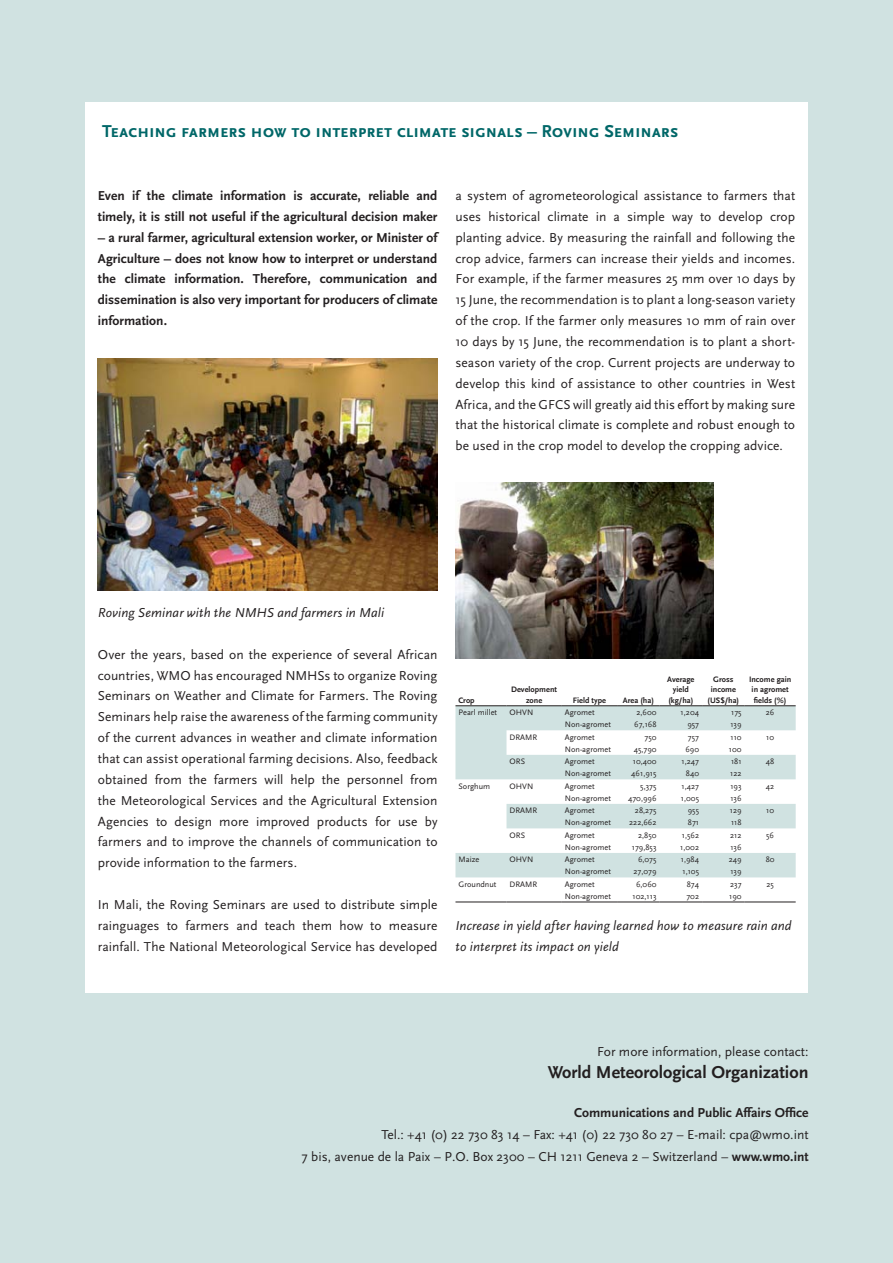
<style>
.page{position:relative;width:893px;height:1263px;background:#d0e2e1}
.page>*{position:absolute;margin:0;border:0;box-sizing:border-box;transform-origin:0 0}
.B_box_title___part_1{font:700 18px "Scala Sans Caps";letter-spacing:-.02em;color:#006768}
.t1{font:700 18px "Scala Sans";color:#231f20}
.c_Body_text{font:13.5px/20.9px "Scala Sans";color:#231f20;text-align:justify}
.c_Body_text-2{font:700 13.5px/20.9px "Scala Sans";color:#231f20}
.c_Caption__left{font:italic 13.5px/20.9px "Scala Sans LF";letter-spacing:.01em;color:#231f20}
.t2{font:8.25px "Scala Sans";color:#231f20}
.t3{font:700 8.25px/10.5px "Scala Sans";color:#231f20;text-align:center}
.s1{font-weight:700}
</style>
<div class="page">
<div style="left:85px;top:102px;width:723px;height:890px;background:#fff"></div>
<img style="left:98px;top:358px;width:339px;height:232px">
<img style="left:455px;top:482px;width:259px;height:177px">
<svg style="left:455px;top:706px;width:341px;height:171px;fill:#d0e2e1"></svg>
<hr style="left:455px;top:705px;width:51px;height:1px;background:#231f20">
<hr style="left:506px;top:705px;width:56px;height:1px;background:#231f20">
<hr style="left:562px;top:705px;width:55px;height:1px;background:#231f20">
<hr style="left:617px;top:705px;width:43px;height:1px;background:#231f20">
<hr style="left:660px;top:705px;width:42px;height:1px;background:#231f20">
<hr style="left:702px;top:705px;width:43px;height:1px;background:#231f20">
<hr style="left:745px;top:705px;width:51px;height:1px;background:#231f20">
<hr style="left:455px;top:901px;width:51px;height:1px;background:#231f20">
<hr style="left:506px;top:901px;width:56px;height:1px;background:#231f20">
<hr style="left:562px;top:901px;width:55px;height:1px;background:#231f20">
<hr style="left:617px;top:901px;width:43px;height:1px;background:#231f20">
<hr style="left:660px;top:901px;width:42px;height:1px;background:#231f20">
<hr style="left:702px;top:901px;width:43px;height:1px;background:#231f20">
<hr style="left:745px;top:901px;width:51px;height:1px;background:#231f20">
<p class="B_box_title___part_1" style="left:102px;top:122px;width:578px">Teaching farmers how to interpret climate signals – Roving Seminars</p>
<p class="c_Body_text-2" style="left:98px;top:185px;width:341px">Even if the climate information is accurate, reliable and timely, it is still not useful if the agricultural decision maker</p>
<p class="c_Body_text-2" style="left:98px;top:227px;width:341px;text-align:justify">– a rural farmer, agricultural extension worker, or Minister of Agriculture – does not know how to interpret or understand the climate information. Therefore, communication and dissemination is also very important for producers of climate information.</p>
<p class="c_Body_text" style="left:455px;top:185px;width:341px">a system of agrometeorological assistance to farmers that uses historical climate in a simple way to develop crop planting advice. By measuring the rainfall and following the crop advice, farmers can increase their yields and incomes.<br>For example, if the farmer measures 25 mm over 10 days by 15 June, the recommendation is to plant a long-season variety of the crop. If the farmer only measures 10 mm of rain over 10 days by 15 June, the recommendation is to plant a short&shy;season variety of the crop. Current projects are underway to develop this kind of assistance to other countries in West Africa, and the GFCS will greatly aid this effort by making sure that the historical climate is complete and robust enough to be used in the crop model to develop the cropping advice.</p>
<p class="c_Caption__left" style="left:98px;top:602px;width:288px">Roving Seminar with the NMHS and farmers in Mali</p>
<p class="c_Body_text" style="left:98px;top:644px;width:341px">Over the years, based on the experience of several African countries, WMO has encouraged NMHSs to organize Roving Seminars on Weather and Climate for Farmers. The Roving Seminars help raise the awareness of the farming community of the current advances in weather and climate information that can assist operational farming decisions. Also, feedback obtained from the farmers will help the personnel from the Meteorological Services and the Agricultural Extension Agencies to design more improved products for use by farmers and to improve the channels of communication to provide information to the farmers.</p>
<p class="c_Body_text" style="left:98px;top:894px;width:341px">In Mali, the Roving Seminars are used to distribute simple rainguages to farmers and teach them how to measure rainfall. The National Meteorological Service has developed</p>
<p class="t3" style="left:459px;top:695px;width:18px">Crop</p>
<p class="t3" style="left:511px;top:684px;width:47px">Development zone</p>
<p class="t3" style="left:573px;top:695px;width:35px">Field type</p>
<p class="t3" style="left:623px;top:695px;width:33px">Area (ha)</p>
<p class="t3" style="left:667px;top:674px;width:29px">Average yield</p>
<p class="t3" style="left:668px;top:695px;width:26px">(kg/ha)</p>
<p class="t3" style="left:708px;top:674px;width:33px">Gross income (US$/ha)</p>
<p class="t3" style="left:749px;top:674px;width:44px">Income gain in agromet fields (%)</p>
<p class="t2" style="left:459px;top:708px;width:40px">Pearl millet</p>
<p class="t2" style="left:510px;top:708px;width:25px">OHVN</p>
<p class="t2" style="left:565px;top:708px;width:31px">Agromet</p>
<p class="t2" style="left:636px;top:708px;width:22px">2,600</p>
<p class="t2" style="left:681px;top:708px;width:20px">1,204</p>
<p class="t2" style="left:731px;top:708px;width:12px">175</p>
<p class="t2" style="left:766px;top:708px;width:10px">26</p>
<p class="t2" style="left:565px;top:720px;width:48px">Non-agromet</p>
<p class="t2" style="left:634px;top:720px;width:24px">67,168</p>
<p class="t2" style="left:687px;top:720px;width:13px">957</p>
<p class="t2" style="left:730px;top:720px;width:13px">139</p>
<p class="t2" style="left:510px;top:732px;width:29px">DRAMR</p>
<p class="t2" style="left:565px;top:732px;width:31px">Agromet</p>
<p class="t2" style="left:645px;top:732px;width:13px">750</p>
<p class="t2" style="left:688px;top:732px;width:13px">757</p>
<p class="t2" style="left:730px;top:732px;width:13px">110</p>
<p class="t2" style="left:766px;top:732px;width:9px">10</p>
<p class="t2" style="left:565px;top:745px;width:48px">Non-agromet</p>
<p class="t2" style="left:634px;top:745px;width:24px">45,790</p>
<p class="t2" style="left:685px;top:745px;width:15px">690</p>
<p class="t2" style="left:729px;top:745px;width:14px">100</p>
<p class="t2" style="left:510px;top:757px;width:17px">ORS</p>
<p class="t2" style="left:565px;top:757px;width:31px">Agromet</p>
<p class="t2" style="left:633px;top:757px;width:25px">10,400</p>
<p class="t2" style="left:681px;top:757px;width:19px">1,247</p>
<p class="t2" style="left:731px;top:757px;width:12px">181</p>
<p class="t2" style="left:766px;top:757px;width:10px">48</p>
<p class="t2" style="left:565px;top:769px;width:48px">Non-agromet</p>
<p class="t2" style="left:631px;top:769px;width:27px">461,915</p>
<p class="t2" style="left:686px;top:769px;width:15px">840</p>
<p class="t2" style="left:730px;top:769px;width:13px">122</p>
<p class="t2" style="left:459px;top:781px;width:33px">Sorghum</p>
<p class="t2" style="left:510px;top:781px;width:25px">OHVN</p>
<p class="t2" style="left:565px;top:781px;width:31px">Agromet</p>
<p class="t2" style="left:640px;top:781px;width:18px">5,375</p>
<p class="t2" style="left:681px;top:781px;width:19px">1,427</p>
<p class="t2" style="left:730px;top:781px;width:13px">193</p>
<p class="t2" style="left:766px;top:781px;width:10px">42</p>
<p class="t2" style="left:565px;top:794px;width:48px">Non-agromet</p>
<p class="t2" style="left:628px;top:794px;width:30px">470,996</p>
<p class="t2" style="left:681px;top:794px;width:20px">1,005</p>
<p class="t2" style="left:730px;top:794px;width:13px">136</p>
<p class="t2" style="left:510px;top:806px;width:29px">DRAMR</p>
<p class="t2" style="left:565px;top:806px;width:31px">Agromet</p>
<p class="t2" style="left:635px;top:806px;width:23px">28,275</p>
<p class="t2" style="left:688px;top:806px;width:13px">955</p>
<p class="t2" style="left:730px;top:806px;width:13px">129</p>
<p class="t2" style="left:766px;top:806px;width:9px">10</p>
<p class="t2" style="left:565px;top:818px;width:48px">Non-agromet</p>
<p class="t2" style="left:629px;top:818px;width:29px">222,662</p>
<p class="t2" style="left:688px;top:818px;width:13px">871</p>
<p class="t2" style="left:731px;top:818px;width:12px">118</p>
<p class="t2" style="left:510px;top:830px;width:17px">ORS</p>
<p class="t2" style="left:565px;top:830px;width:31px">Agromet</p>
<p class="t2" style="left:638px;top:830px;width:20px">2,850</p>
<p class="t2" style="left:682px;top:830px;width:19px">1,562</p>
<p class="t2" style="left:730px;top:830px;width:13px">212</p>
<p class="t2" style="left:766px;top:830px;width:9px">56</p>
<p class="t2" style="left:565px;top:843px;width:48px">Non-agromet</p>
<p class="t2" style="left:632px;top:843px;width:26px">179,853</p>
<p class="t2" style="left:680px;top:843px;width:20px">1,002</p>
<p class="t2" style="left:730px;top:843px;width:13px">136</p>
<p class="t2" style="left:459px;top:855px;width:22px">Maize</p>
<p class="t2" style="left:510px;top:855px;width:25px">OHVN</p>
<p class="t2" style="left:565px;top:855px;width:31px">Agromet</p>
<p class="t2" style="left:638px;top:855px;width:20px">6,075</p>
<p class="t2" style="left:681px;top:855px;width:20px">1,984</p>
<p class="t2" style="left:729px;top:855px;width:14px">249</p>
<p class="t2" style="left:766px;top:855px;width:10px">80</p>
<p class="t2" style="left:565px;top:867px;width:48px">Non-agromet</p>
<p class="t2" style="left:633px;top:867px;width:25px">27,079</p>
<p class="t2" style="left:682px;top:867px;width:18px">1,105</p>
<p class="t2" style="left:730px;top:867px;width:13px">139</p>
<p class="t2" style="left:459px;top:879px;width:39px">Groundnut</p>
<p class="t2" style="left:510px;top:879px;width:29px">DRAMR</p>
<p class="t2" style="left:565px;top:879px;width:31px">Agromet</p>
<p class="t2" style="left:636px;top:879px;width:22px">6,060</p>
<p class="t2" style="left:687px;top:879px;width:14px">874</p>
<p class="t2" style="left:730px;top:879px;width:13px">237</p>
<p class="t2" style="left:766px;top:879px;width:9px">25</p>
<p class="t2" style="left:565px;top:892px;width:48px">Non-agromet</p>
<p class="t2" style="left:632px;top:892px;width:26px">102,113</p>
<p class="t2" style="left:686px;top:892px;width:14px">702</p>
<p class="t2" style="left:729px;top:892px;width:14px">190</p>
<p class="c_Caption__left" style="left:455px;top:915px;width:338px">Increase in yield after having learned how to measure rain and to interpret its impact on yield</p>
<p class="c_Body_text" style="left:597px;top:1041px;width:213px">For more information, please contact:</p>
<p class="t1" style="left:548px;top:1063px;width:262px">World Meteorological Organization</p>
<p class="c_Body_text-2" style="left:574px;top:1102px;width:236px">Communications and Public Affairs Office</p>
<p class="c_Body_text" style="left:382px;top:1124px;width:428px">Tel.: +41 (0) 22 730 83 14 – Fax: +41 (0) 22 730 80 27 – E-mail: cpa@wmo.int</p>
<p class="c_Body_text" style="left:302px;top:1146px;width:508px">7 bis, avenue de la Paix – P.O. Box 2300 – CH 1211 Geneva 2 – Switzerland – <span class="s1">www.wmo.int</span></p>
</div>
